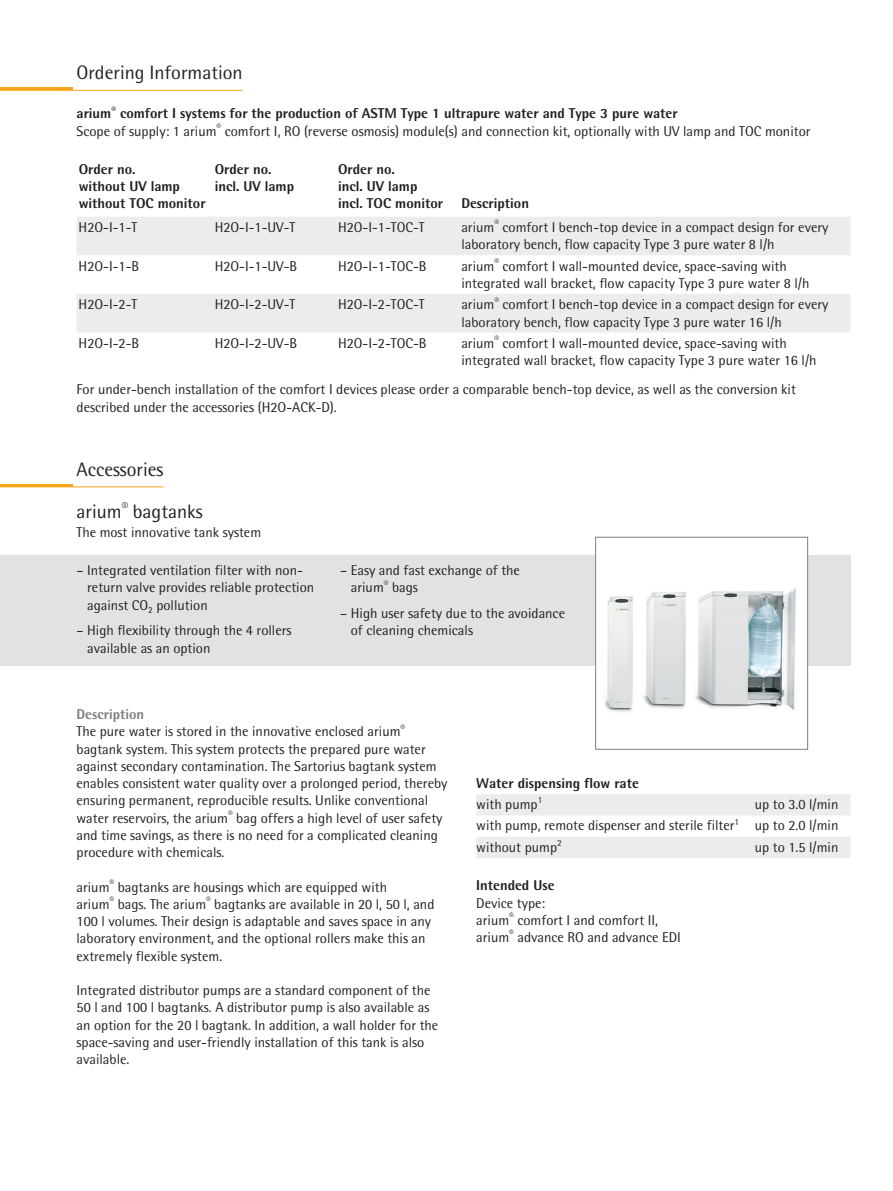
<style>
.page{position:relative;width:893px;height:1191px;background:#fff}
.page>*{position:absolute;margin:0;border:0;box-sizing:border-box;transform-origin:0 0}
.t1{font:19.5px/42.5px "Sartorius Rotis Sans 2013";color:#231f20}
.t2{font:14.25px/17.2px "Sartorius Rotis Sans 2013";color:#231f20}
.t3{font:800 14.25px/17.2px "Sartorius Rotis Sans 2013";color:#231f20}
.s1{font-weight:800}
.s2{font-weight:800;color:#7c7e81}
.s3{font-weight:400}
</style>
<div class="page">
<div style="left:0;top:555px;width:850px;height:111px;background:#e1e2e4"></div>
<div style="left:596px;top:537px;width:212px;height:212px;background:#fff"></div>
<img style="left:604px;top:588px;width:192px;height:124px">
<div style="left:595px;top:537px;width:213px;height:212px;border:1px solid #7c7e81"></div>
<hr style="left:0;top:484px;width:72px;height:3px;background:#f9a51b">
<hr style="left:0;top:486px;width:163px;height:1px;background:#f9a51b">
<svg style="left:476px;top:794px;width:374px;height:64px"></svg>
<hr style="left:0;top:87px;width:72px;height:3px;background:#f9a51b">
<hr style="left:0;top:90px;width:243px;height:1px;background:#f9a51b">
<svg style="left:77px;top:217px;width:773px;height:115px;fill:#ececee"></svg>
<h1 class="t1" style="left:77px;top:51px;width:168px">Ordering Information</h1>
<p class="t2" style="left:77px;top:105px;width:735px"><span class="s1">arium</span><sup>®</sup> <span class="s1">comfort I systems for the production of ASTM Type 1 ultrapure water and Type 3 pure water<br></span>Scope of supply: 1 arium<sup>®</sup> comfort I, RO (reverse osmosis) module(s) and connection kit, optionally with UV lamp and TOC monitor</p>
<p class="t3" style="left:79px;top:160px;width:128px">Order no.<br>without UV lamp without TOC monitor</p>
<p class="t3" style="left:215px;top:160px;width:81px">Order no. incl. UV lamp</p>
<p class="t3" style="left:338px;top:160px;width:107px">Order no.<br>incl. UV lamp incl. TOC monitor</p>
<p class="t3" style="left:461px;top:194px;width:69px">Description</p>
<p class="t2" style="left:79px;top:218px;width:60px">H2O-I-1-T</p>
<p class="t2" style="left:215px;top:218px;width:82px">H2O-I-1-UV-T</p>
<p class="t2" style="left:338px;top:218px;width:88px">H2O-I-1-TOC-T</p>
<p class="t2" style="left:461px;top:218px;width:369px">arium<sup>®</sup> comfort I bench-top device in a compact design for every laboratory bench, flow capacity Type 3 pure water 8 l/h</p>
<p class="t2" style="left:79px;top:257px;width:62px">H2O-I-1-B</p>
<p class="t2" style="left:215px;top:257px;width:84px">H2O-I-1-UV-B</p>
<p class="t2" style="left:338px;top:257px;width:90px">H2O-I-1-TOC-B</p>
<p class="t2" style="left:461px;top:257px;width:350px">arium<sup>®</sup> comfort I wall-mounted device, space-saving with integrated wall bracket, flow capacity Type 3 pure water 8 l/h</p>
<p class="t2" style="left:79px;top:296px;width:60px">H2O-I-2-T</p>
<p class="t2" style="left:215px;top:296px;width:82px">H2O-I-2-UV-T</p>
<p class="t2" style="left:338px;top:296px;width:88px">H2O-I-2-TOC-T</p>
<p class="t2" style="left:461px;top:296px;width:369px">arium<sup>®</sup> comfort I bench-top device in a compact design for every laboratory bench, flow capacity Type 3 pure water 16 l/h</p>
<p class="t2" style="left:79px;top:334px;width:62px">H2O-I-2-B</p>
<p class="t2" style="left:215px;top:334px;width:84px">H2O-I-2-UV-B</p>
<p class="t2" style="left:338px;top:334px;width:90px">H2O-I-2-TOC-B</p>
<p class="t2" style="left:461px;top:334px;width:357px">arium<sup>®</sup> comfort I wall-mounted device, space-saving with integrated wall bracket, flow capacity Type 3 pure water 16 l/h</p>
<p class="t2" style="left:77px;top:381px;width:721px">For under-bench installation of the comfort I devices please order a comparable bench-top device, as well as the conversion kit described under the accessories (H2O-ACK-D).</p>
<h1 class="t1" style="left:77px;top:448px;width:128px">Accessories arium<sup>®</sup> bagtanks</h1>
<p class="t2" style="left:77px;top:523px;width:186px">The most innovative tank system</p>
<p class="t2" style="left:87px;top:561px;width:229px;text-indent:-11px">– Integrated ventilation filter with non&shy;return valve provides reliable protection against CO<sub>2</sub> pollution</p>
<p class="t2" style="left:87px;top:622px;width:206px;text-indent:-11px">– High flexibility through the 4 rollers available as an option</p>
<p class="t2" style="left:351px;top:561px;width:171px;text-indent:-11px">– Easy and fast exchange of the arium<sup>®</sup> bags</p>
<p class="t2" style="left:351px;top:604px;width:216px;text-indent:-11px">– High user safety due to the avoidance of cleaning chemicals</p>
<p class="t2" style="left:77px;top:705px;width:372px"><span class="s2">Description<br></span>The pure water is stored in the innovative enclosed arium<sup>® </sup>bagtank system. This system protects the prepared pure water against secondary contamination. The Sartorius bagtank system enables consistent water quality over a prolonged period, thereby ensuring permanent, reproducible results. Unlike conventional water reservoirs, the arium<sup>®</sup> bag offers a high level of user safety and time savings, as there is no need for a complicated cleaning procedure with chemicals.</p>
<p class="t2" style="left:77px;top:878px;width:359px">arium<sup>®</sup> bagtanks are housings which are equipped with<br>arium<sup>®</sup> bags. The arium<sup>®</sup> bagtanks are available in 20 l, 50 l, and 100 l volumes. Their design is adaptable and saves space in any laboratory environment, and the optional rollers make this an extremely flexible system.</p>
<p class="t2" style="left:77px;top:981px;width:363px">Integrated distributor pumps are a standard component of the 50 l and 100 l bagtanks. A distributor pump is also available as an option for the 20 l bagtank. In addition, a wall holder for the space-saving and user-friendly installation of this tank is also available.</p>
<p class="t3" style="left:476px;top:772px;width:164px;line-height:20.9px">Water dispensing flow rate <span class="s3">with pump</span><sup>1</sup></p>
<p class="t2" style="left:476px;top:793px;width:364px;line-height:21.3px;text-align:justify;text-indent:279px">up to 3.0 l/min with pump, remote dispenser and sterile filter<sup>1</sup> up to 2.0 l/min without pump<sup>2</sup></p>
<p class="t2" style="left:755px;top:838px;width:85px">up to 1.5 l/min</p>
<p class="t3" style="left:476px;top:876px;width:80px">Intended Use</p>
<p class="t2" style="left:476px;top:894px;width:206px">Device type:<br>arium<sup>®</sup> comfort I and comfort II, arium<sup>®</sup> advance RO and advance EDI</p>
</div>
